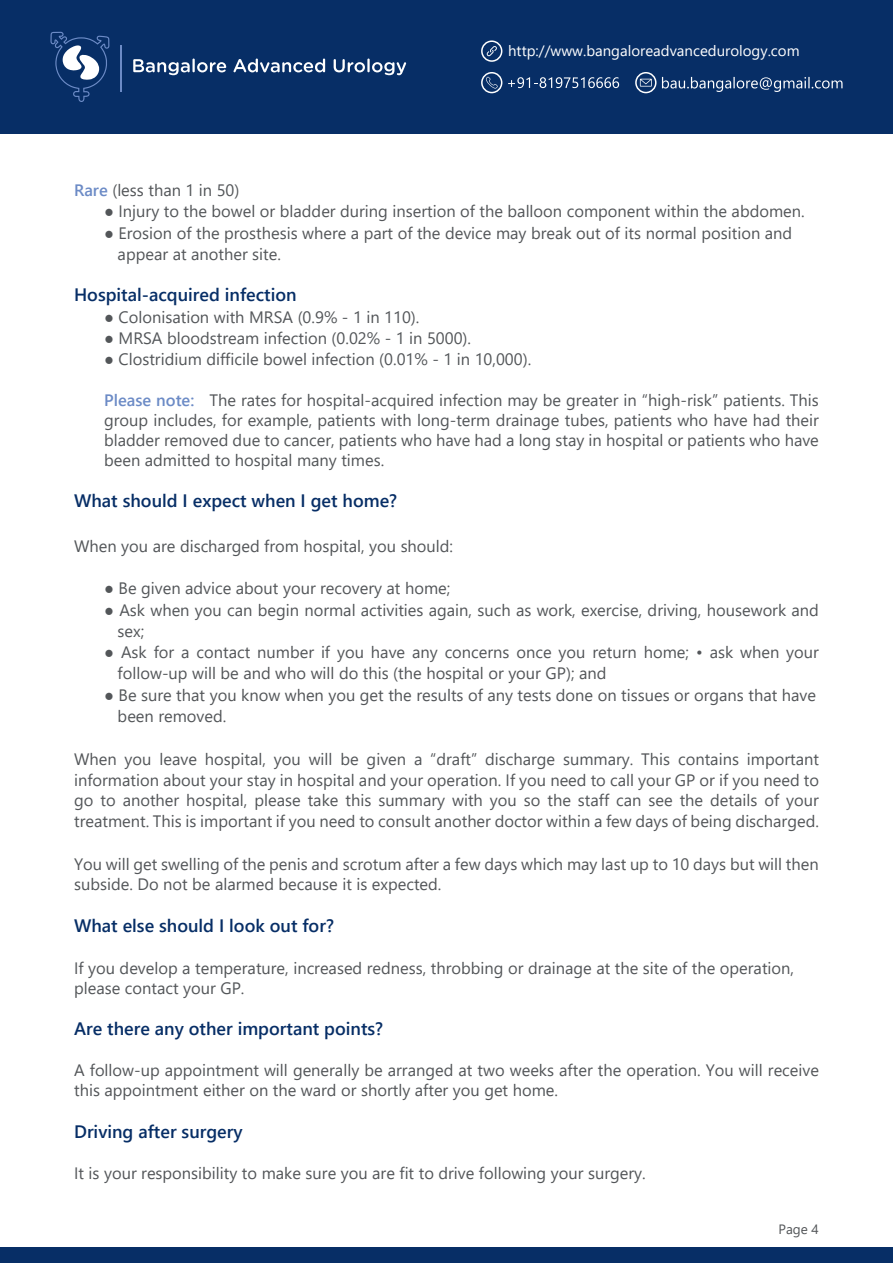
<style>
.page{position:relative;width:893px;height:1263px;background:#fff}
.page>*{position:absolute;margin:0;border:0;box-sizing:border-box;transform-origin:0 0}
.t1{font:600 18px "Segoe UI";color:#072e66}
.t2{font:16.5px/21.3px "Segoe UI";color:#535659}
.t3{font:15px "Segoe UI";color:#fff}
.t4{font:13.5px "Segoe UI";color:#535659}
.s1{font-weight:600;color:#6c8bc6}
</style>
<div class="page">
<div style="left:0;top:0;width:893px;height:134px;background:#072e66"></div>
<svg style="left:133px;top:59px;width:93px;height:16px"></svg>
<svg style="left:233px;top:59px;width:92px;height:13px"></svg>
<svg style="left:334px;top:59px;width:72px;height:16px"></svg>
<svg style="left:50px;top:32px;width:59px;height:70px"></svg>
<hr style="left:120px;top:45px;width:1px;height:46px;background:#6c8bc6">
<div style="left:481px;top:40px;width:21px;height:22px;border:2px solid #fff;border-radius:50%"></div>
<svg style="left:486px;top:46px;width:11px;height:10px"></svg>
<div style="left:481px;top:72px;width:21px;height:21px;border:2px solid #fff;border-radius:50%"></div>
<svg style="left:486px;top:77px;width:12px;height:12px"></svg>
<svg style="left:508px;top:77px;width:111px;height:11px"></svg>
<div style="left:0;top:1247px;width:893px;height:16px;background:#072e66"></div>
<div style="left:635px;top:72px;width:21px;height:21px;border:2px solid #fff;border-radius:50%"></div>
<svg style="left:640px;top:79px;width:12px;height:8px"></svg>
<svg style="left:662px;top:77px;width:180px;height:15px"></svg>
<p class="t3" style="left:508px;top:38px;width:293px">http://www.bangaloreadvancedurology.com</p>
<p class="t2" style="left:74px;top:179px;width:167px"><span class="s1">Rare</span> (less than 1 in 50)</p>
<p class="t2" style="left:104px;top:201px;width:702px">● Injury to the bowel or bladder during insertion of the balloon component within the abdomen.</p>
<p class="t2" style="left:118px;top:222px;width:676px;text-indent:-14px">● Erosion of the prosthesis where a part of the device may break out of its normal position and appear at another site.</p>
<p class="t1" style="left:74px;top:281px;width:224px">Hospital-acquired infection</p>
<p class="t2" style="left:104px;top:306px;width:317px">● Colonisation with MRSA (0.9% - 1 in 110).</p>
<p class="t2" style="left:104px;top:327px;width:368px">● MRSA bloodstream infection (0.02% - 1 in 5000).</p>
<p class="t2" style="left:104px;top:348px;width:429px">● Clostridium difficile bowel infection (0.01% - 1 in 10,000).</p>
<p class="t2" style="left:104px;top:390px;width:716px;line-height:19.8px;text-align:justify"><span class="s1">Please note:</span> The rates for hospital-acquired infection may be greater in “high-risk” patients. This group includes, for example, patients with long-term drainage tubes, patients who have had their bladder removed due to cancer, patients who have had a long stay in hospital or patients who have been admitted to hospital many times.</p>
<p class="t1" style="left:74px;top:486px;width:325px">What should I expect when I get home?</p>
<p class="t2" style="left:74px;top:535px;width:381px">When you are discharged from hospital, you should:</p>
<p class="t2" style="left:104px;top:577px;width:348px">● Be given advice about your recovery at home;</p>
<p class="t2" style="left:118px;top:599px;width:703px;text-indent:-14px">● Ask when you can begin normal activities again, such as work, exercise, driving, housework and sex;</p>
<p class="t2" style="left:118px;top:641px;width:703px;text-indent:-14px">● Ask for a contact number if you have any concerns once you return home; • ask when your follow-up will be and who will do this (the hospital or your GP); and</p>
<p class="t2" style="left:118px;top:684px;width:700px;text-indent:-14px">● Be sure that you know when you get the results of any tests done on tissues or organs that have been removed.</p>
<p class="t2" style="left:74px;top:748px;width:746px">When you leave hospital, you will be given a “draft” discharge summary. This contains important information about your stay in hospital and your operation. If you need to call your GP or if you need to</p>
<p class="t2" style="left:74px;top:789px;width:746px">go to another hospital, please take this summary with you so the staff can see the details of your treatment. This is important if you need to consult another doctor within a few days of being discharged.</p>
<p class="t2" style="left:74px;top:854px;width:746px;line-height:19.8px">You will get swelling of the penis and scrotum after a few days which may last up to 10 days but will then subside. Do not be alarmed because it is expected.</p>
<p class="t1" style="left:74px;top:911px;width:261px">What else should I look out for?</p>
<p class="t2" style="left:74px;top:958px;width:721px;line-height:19.8px">If you develop a temperature, increased redness, throbbing or drainage at the site of the operation, please contact your GP.</p>
<p class="t1" style="left:74px;top:1014px;width:311px">Are there any other important points?</p>
<p class="t2" style="left:74px;top:1060px;width:746px;line-height:19.8px">A follow-up appointment will generally be arranged at two weeks after the operation. You will receive this appointment either on the ward or shortly after you get home.</p>
<p class="t1" style="left:74px;top:1117px;width:170px">Driving after surgery</p>
<p class="t2" style="left:74px;top:1162px;width:573px">It is your responsibility to make sure you are fit to drive following your surgery.</p>
<p class="t4" style="left:778px;top:1218px;width:42px">Page 4</p>
</div>
